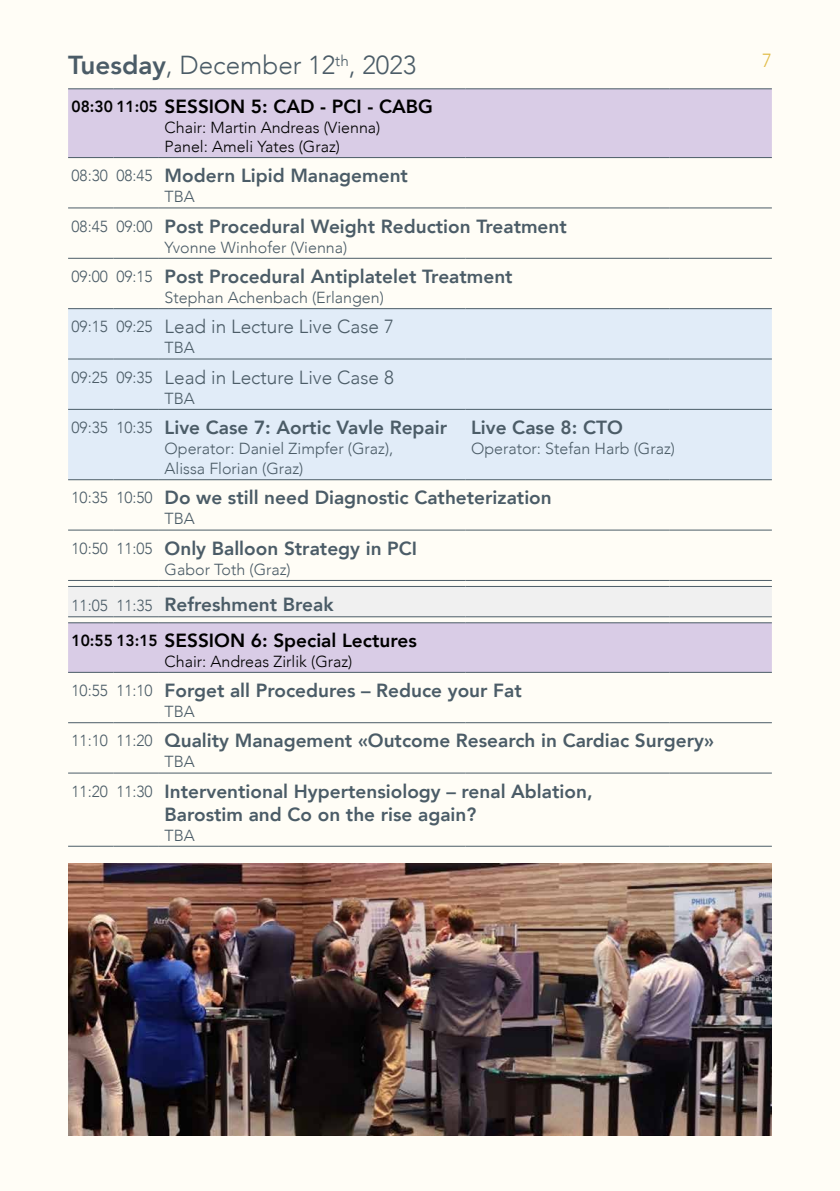
<style>
.page{position:relative;width:840px;height:1191px;background:#fff}
.page>*{position:absolute;margin:0;border:0;box-sizing:border-box;transform-origin:0 0}
.t1{font:300 26px "Avenir";color:#4b5c67}
.t2{font:800 19px/22.8px "Avenir";color:#4b5c67}
.t3{font:800 19px/36.4px "Avenir";color:#000}
.t4{font:300 19px "Avenir";color:#4b5c67}
.t5{font:300 19px "Avenir";color:#e1bc48}
.t6{font:300 16px/20px "Avenir";color:#4b5c67}
.t7{font:300 16px/19.2px "Avenir";color:#000}
.s1{font-weight:800}
.s2{font-size:16px}
.s3{font-weight:300;font-size:16px}
.s4{font-weight:300;font-size:16px;color:#4b5c67}
.s5{color:#4b5c67}
</style>
<div class="page">
<div style="left:0;top:0;width:839px;height:1191px;background:#fffdf6"></div>
<img style="left:68px;top:864px;width:703px;height:271px">
<svg style="left:68px;top:89px;width:703px;height:583px"></svg>
<div style="left:68px;top:309px;width:703px;height:170px;background:#e1ecf8"></div>
<div style="left:68px;top:587px;width:703px;height:29px;background:#f0f0f0"></div>
<hr style="left:68px;top:88px;width:45px;height:1px;background:#4b5c67">
<hr style="left:113px;top:88px;width:46px;height:1px;background:#4b5c67">
<hr style="left:159px;top:88px;width:306px;height:1px;background:#4b5c67">
<hr style="left:465px;top:88px;width:204px;height:1px;background:#4b5c67">
<hr style="left:669px;top:88px;width:102px;height:1px;background:#4b5c67">
<hr style="left:68px;top:622px;width:45px;height:1px;background:#4b5c67">
<hr style="left:113px;top:622px;width:46px;height:1px;background:#4b5c67">
<hr style="left:159px;top:622px;width:306px;height:1px;background:#4b5c67">
<hr style="left:465px;top:622px;width:204px;height:1px;background:#4b5c67">
<hr style="left:669px;top:622px;width:102px;height:1px;background:#4b5c67">
<hr style="left:68px;top:616px;width:45px;height:1px;background:#4b5c67">
<hr style="left:113px;top:616px;width:46px;height:1px;background:#4b5c67">
<hr style="left:159px;top:616px;width:306px;height:1px;background:#4b5c67">
<hr style="left:465px;top:616px;width:204px;height:1px;background:#4b5c67">
<hr style="left:669px;top:616px;width:102px;height:1px;background:#4b5c67">
<hr style="left:159px;top:208px;width:306px;height:1px;background:#4b5c67">
<hr style="left:465px;top:208px;width:204px;height:1px;background:#4b5c67">
<hr style="left:669px;top:208px;width:102px;height:1px;background:#4b5c67">
<hr style="left:159px;top:258px;width:306px;height:1px;background:#4b5c67">
<hr style="left:465px;top:258px;width:204px;height:1px;background:#4b5c67">
<hr style="left:669px;top:258px;width:102px;height:1px;background:#4b5c67">
<hr style="left:68px;top:308px;width:45px;height:1px;background:#4b5c67">
<hr style="left:113px;top:308px;width:46px;height:1px;background:#4b5c67">
<hr style="left:159px;top:308px;width:306px;height:1px;background:#4b5c67">
<hr style="left:465px;top:308px;width:204px;height:1px;background:#4b5c67">
<hr style="left:669px;top:308px;width:102px;height:1px;background:#4b5c67">
<hr style="left:159px;top:359px;width:306px;height:1px;background:#4b5c67">
<hr style="left:465px;top:359px;width:204px;height:1px;background:#4b5c67">
<hr style="left:669px;top:359px;width:102px;height:1px;background:#4b5c67">
<hr style="left:159px;top:409px;width:306px;height:1px;background:#4b5c67">
<hr style="left:465px;top:409px;width:204px;height:1px;background:#4b5c67">
<hr style="left:669px;top:409px;width:102px;height:1px;background:#4b5c67">
<hr style="left:68px;top:479px;width:45px;height:1px;background:#4b5c67">
<hr style="left:113px;top:479px;width:46px;height:1px;background:#4b5c67">
<hr style="left:159px;top:479px;width:306px;height:1px;background:#4b5c67">
<hr style="left:465px;top:479px;width:204px;height:1px;background:#4b5c67">
<hr style="left:669px;top:479px;width:102px;height:1px;background:#4b5c67">
<hr style="left:68px;top:530px;width:45px;height:1px;background:#4b5c67">
<hr style="left:113px;top:530px;width:46px;height:1px;background:#4b5c67">
<hr style="left:159px;top:530px;width:306px;height:1px;background:#4b5c67">
<hr style="left:465px;top:530px;width:204px;height:1px;background:#4b5c67">
<hr style="left:669px;top:530px;width:102px;height:1px;background:#4b5c67">
<hr style="left:68px;top:580px;width:45px;height:1px;background:#4b5c67">
<hr style="left:113px;top:580px;width:46px;height:1px;background:#4b5c67">
<hr style="left:159px;top:580px;width:306px;height:1px;background:#4b5c67">
<hr style="left:465px;top:580px;width:204px;height:1px;background:#4b5c67">
<hr style="left:669px;top:580px;width:102px;height:1px;background:#4b5c67">
<hr style="left:159px;top:722px;width:306px;height:1px;background:#4b5c67">
<hr style="left:465px;top:722px;width:204px;height:1px;background:#4b5c67">
<hr style="left:669px;top:722px;width:102px;height:1px;background:#4b5c67">
<hr style="left:159px;top:772px;width:306px;height:1px;background:#4b5c67">
<hr style="left:465px;top:772px;width:204px;height:1px;background:#4b5c67">
<hr style="left:669px;top:772px;width:102px;height:1px;background:#4b5c67">
<hr style="left:68px;top:846px;width:45px;height:1px;background:#4b5c67">
<hr style="left:113px;top:846px;width:46px;height:1px;background:#4b5c67">
<hr style="left:159px;top:846px;width:306px;height:1px;background:#4b5c67">
<hr style="left:465px;top:846px;width:204px;height:1px;background:#4b5c67">
<hr style="left:669px;top:846px;width:102px;height:1px;background:#4b5c67">
<hr style="left:68px;top:157px;width:45px;height:1px;background:#4b5c67">
<hr style="left:113px;top:157px;width:46px;height:1px;background:#4b5c67">
<hr style="left:159px;top:157px;width:306px;height:1px;background:#4b5c67">
<hr style="left:465px;top:157px;width:204px;height:1px;background:#4b5c67">
<hr style="left:669px;top:157px;width:102px;height:1px;background:#4b5c67">
<hr style="left:68px;top:208px;width:45px;height:1px;background:#4b5c67">
<hr style="left:113px;top:208px;width:46px;height:1px;background:#4b5c67">
<hr style="left:68px;top:258px;width:45px;height:1px;background:#4b5c67">
<hr style="left:113px;top:258px;width:46px;height:1px;background:#4b5c67">
<hr style="left:68px;top:672px;width:45px;height:1px;background:#4b5c67">
<hr style="left:113px;top:672px;width:46px;height:1px;background:#4b5c67">
<hr style="left:159px;top:672px;width:306px;height:1px;background:#4b5c67">
<hr style="left:465px;top:672px;width:204px;height:1px;background:#4b5c67">
<hr style="left:669px;top:672px;width:102px;height:1px;background:#4b5c67">
<hr style="left:68px;top:359px;width:45px;height:1px;background:#4b5c67">
<hr style="left:113px;top:359px;width:46px;height:1px;background:#4b5c67">
<hr style="left:68px;top:409px;width:45px;height:1px;background:#4b5c67">
<hr style="left:113px;top:409px;width:46px;height:1px;background:#4b5c67">
<hr style="left:68px;top:586px;width:45px;height:1px;background:#4b5c67">
<hr style="left:113px;top:586px;width:46px;height:1px;background:#4b5c67">
<hr style="left:159px;top:586px;width:306px;height:1px;background:#4b5c67">
<hr style="left:465px;top:586px;width:204px;height:1px;background:#4b5c67">
<hr style="left:669px;top:586px;width:102px;height:1px;background:#4b5c67">
<hr style="left:68px;top:772px;width:45px;height:1px;background:#4b5c67">
<hr style="left:113px;top:772px;width:46px;height:1px;background:#4b5c67">
<hr style="left:68px;top:722px;width:45px;height:1px;background:#4b5c67">
<hr style="left:113px;top:722px;width:46px;height:1px;background:#4b5c67">
<h1 class="t1" style="left:68px;top:50px;width:350px"><span class="s1">Tuesday</span>, December 12<sup>th</sup>, 2023</h1>
<p class="t5" style="left:761px;top:49px;width:11px">7</p>
<p class="t3" style="left:71px;top:89px;width:363px"><span class="s2">08:30 11:05</span> SESSION 5: CAD - PCI - CABG</p>
<p class="t7" style="left:164px;top:118px;width:217px">Chair: Martin Andreas (Vienna)<br>Panel: Ameli Yates (Graz)</p>
<p class="t2" style="left:71px;top:164px;width:338px"><span class="s3">08:30 08:45</span> Modern Lipid Management</p>
<p class="t6" style="left:164px;top:187px;width:32px">TBA</p>
<p class="t2" style="left:71px;top:215px;width:496px"><span class="s3">08:45 09:00</span> Post Procedural Weight Reduction Treatment</p>
<p class="t6" style="left:164px;top:237px;width:184px">Yvonne Winhofer (Vienna)</p>
<p class="t2" style="left:71px;top:265px;width:442px"><span class="s3">09:00 09:15</span> Post Procedural Antiplatelet Treatment</p>
<p class="t6" style="left:164px;top:287px;width:221px">Stephan Achenbach (Erlangen)</p>
<p class="t4" style="left:71px;top:315px;width:324px"><span class="s2">09:15 09:25</span> Lead in Lecture Live Case 7</p>
<p class="t6" style="left:164px;top:338px;width:32px">TBA</p>
<p class="t4" style="left:71px;top:366px;width:324px"><span class="s2">09:25 09:35</span> Lead in Lecture Live Case 8</p>
<p class="t6" style="left:164px;top:388px;width:32px">TBA</p>
<p class="t2" style="left:71px;top:416px;width:377px"><span class="s3">09:35 10:35</span> Live Case 7: Aortic Vavle Repair</p>
<p class="t6" style="left:164px;top:438px;width:230px">Operator: Daniel Zimpfer (Graz),<br>Alissa Florian (Graz)</p>
<p class="t2" style="left:471px;top:416px;width:153px">Live Case 8: CTO</p>
<p class="t6" style="left:471px;top:438px;width:205px">Operator: Stefan Harb (Graz)</p>
<p class="t2" style="left:71px;top:486px;width:481px"><span class="s3">10:35 10:50</span> Do we still need Diagnostic Catheterization</p>
<p class="t6" style="left:164px;top:509px;width:32px">TBA</p>
<p class="t2" style="left:71px;top:537px;width:347px"><span class="s3">10:50 11:05</span> Only Balloon Strategy in PCI</p>
<p class="t6" style="left:164px;top:559px;width:128px">Gabor Toth (Graz)</p>
<p class="t3" style="left:71px;top:586px;width:346px"><span class="s4">11:05 11:35</span> <span class="s5">Refreshment Break<br></span><span class="s2">10:55 13:15</span> SESSION 6: Special Lectures</p>
<p class="t7" style="left:164px;top:651px;width:189px">Chair: Andreas Zirlik (Graz)</p>
<p class="t2" style="left:71px;top:679px;width:451px"><span class="s3">10:55 11:10</span> Forget all Procedures – Reduce your Fat</p>
<p class="t6" style="left:164px;top:701px;width:32px">TBA</p>
<p class="t2" style="left:71px;top:729px;width:643px"><span class="s3">11:10 11:20</span> Quality Management «Outcome Research in Cardiac Surgery»</p>
<p class="t6" style="left:164px;top:752px;width:32px">TBA</p>
<p class="t2" style="left:164px;top:779px;width:429px;text-indent:-93px"><span class="s3">11:20 11:30</span> Interventional Hypertensiology – renal Ablation,<br>Barostim and Co on the rise again?</p>
<p class="t6" style="left:164px;top:825px;width:32px">TBA</p>
</div>
